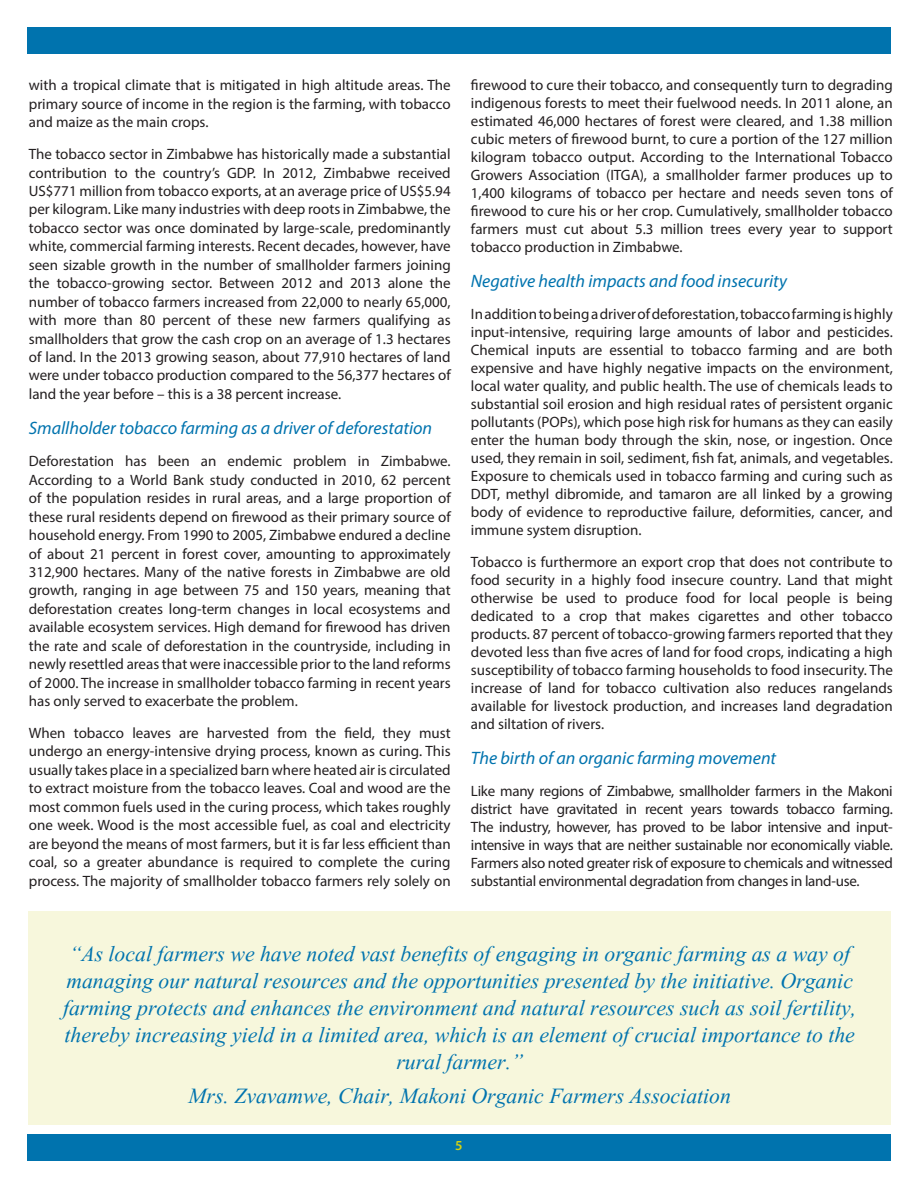
<style>
.page{position:relative;width:918px;height:1188px;background:#fff}
.page>*{position:absolute;margin:0;border:0;box-sizing:border-box;transform-origin:0 0}
.t1{font:27px/27px "Vijaya";color:#0073ae;text-align:center}
.Subheading{font:italic 18px "Myriad Pro";color:#0073ae}
.Body_Text{font:15px/18.5px "Myriad Pro";color:#231f20;text-align:justify}
.t2{font:600 13.8px "Myriad Pro";color:#d4d110}
</style>
<div class="page">
<div style="left:27px;top:1134px;width:864px;height:27px;background:#0073ae"></div>
<div style="left:27px;top:27px;width:864px;height:27px;background:#0073ae"></div>
<div style="left:29px;top:912px;width:862px;height:213px;background:#f7f7dc"></div>
<p class="Body_Text" style="left:29px;top:76px;width:423px">with a tropical climate that is mitigated in high altitude areas. The primary source of income in the region is the farming, with tobacco and maize as the main crops.</p>
<p class="Body_Text" style="left:29px;top:145px;width:423px">The tobacco sector in Zimbabwe has historically made a substantial contribution to the country’s GDP. In 2012, Zimbabwe received US$771 million from tobacco exports, at an average price of US$5.94 per kilogram. Like many industries with deep roots in Zimbabwe, the tobacco sector was once dominated by large-scale, predominantly white, commercial farming interests. Recent decades, however, have seen sizable growth in the number of smallholder farmers joining the tobacco-growing sector. Between 2012 and 2013 alone the number of tobacco farmers increased from 22,000 to nearly 65,000, with more than 80 percent of these new farmers qualifying as smallholders that grow the cash crop on an average of 1.3 hectares of land. In the 2013 growing season, about 77,910 hectares of land were under tobacco production compared to the 56,377 hectares of land the year before – this is a 38 percent increase.</p>
<p class="Subheading" style="left:29px;top:417px;width:405px">Smallholder tobacco farming as a driver of deforestation</p>
<p class="Body_Text" style="left:29px;top:452px;width:423px">Deforestation has been an endemic problem in Zimbabwe.<br>According to a World Bank study conducted in 2010, 62 percent of the population resides in rural areas, and a large proportion of these rural residents depend on firewood as their primary source of household energy. From 1990 to 2005, Zimbabwe endured a decline of about 21 percent in forest cover, amounting to approximately 312,900 hectares. Many of the native forests in Zimbabwe are old growth, ranging in age between 75 and 150 years, meaning that deforestation creates long-term changes in local ecosystems and available ecosystem services. High demand for firewood has driven the rate and scale of deforestation in the countryside, including in newly resettled areas that were inaccessible prior to the land reforms of 2000. The increase in smallholder tobacco farming in recent years has only served to exacerbate the problem.</p>
<p class="Body_Text" style="left:29px;top:724px;width:423px">When tobacco leaves are harvested from the field, they must undergo an energy-intensive drying process, known as curing. This usually takes place in a specialized barn where heated air is circulated to extract moisture from the tobacco leaves. Coal and wood are the most common fuels used in the curing process, which takes roughly one week. Wood is the most accessible fuel, as coal and electricity are beyond the means of most farmers, but it is far less efficient than coal, so a greater abundance is required to complete the curing process. The majority of smallholder tobacco farmers rely solely on</p>
<p class="Body_Text" style="left:471px;top:76px;width:423px;line-height:18px">firewood to cure their tobacco, and consequently turn to degrading indigenous forests to meet their fuelwood needs. In 2011 alone, an estimated 46,000 hectares of forest were cleared, and 1.38 million cubic meters of firewood burnt, to cure a portion of the 127 million kilogram tobacco output. According to the International Tobacco Growers Association (ITGA), a smallholder farmer produces up to 1,400 kilograms of tobacco per hectare and needs seven tons of firewood to cure his or her crop. Cumulatively, smallholder tobacco farmers must cut about 5.3 million trees every year to support tobacco production in Zimbabwe.</p>
<p class="Subheading" style="left:471px;top:270px;width:318px">Negative health impacts and food insecurity</p>
<p class="Body_Text" style="left:471px;top:305px;width:423px;line-height:18px">In addition to being a driver of deforestation, tobacco farming is highly input-intensive, requiring large amounts of labor and pesticides.<br>Chemical inputs are essential to tobacco farming and are both expensive and have highly negative impacts on the environment, local water quality, and public health. The use of chemicals leads to substantial soil erosion and high residual rates of persistent organic pollutants (POPs), which pose high risk for humans as they can easily enter the human body through the skin, nose, or ingestion. Once used, they remain in soil, sediment, fish fat, animals, and vegetables.<br>Exposure to chemicals used in tobacco farming and curing such as DDT, methyl dibromide, and tamaron are all linked by a growing body of evidence to reproductive failure, deformities, cancer, and immune system disruption.</p>
<p class="Body_Text" style="left:471px;top:552px;width:423px;line-height:18px">Tobacco is furthermore an export crop that does not contribute to food security in a highly food insecure country. Land that might otherwise be used to produce food for local people is being dedicated to a crop that makes cigarettes and other tobacco products. 87 percent of tobacco-growing farmers reported that they devoted less than five acres of land for food crops, indicating a high susceptibility of tobacco farming households to food insecurity. The increase of land for tobacco cultivation also reduces rangelands available for livestock production, and increases land degradation and siltation of rivers.</p>
<p class="Subheading" style="left:471px;top:747px;width:307px">The birth of an organic farming movement</p>
<p class="Body_Text" style="left:471px;top:781px;width:423px;line-height:18px">Like many regions of Zimbabwe, smallholder farmers in the Makoni district have gravitated in recent years towards tobacco farming.<br>The industry, however, has proved to be labor intensive and input&shy;intensive in ways that are neither sustainable nor economically viable.<br>Farmers also noted greater risk of exposure to chemicals and witnessed substantial environmental degradation from changes in land-use.</p>
<p class="t1" style="left:63px;top:937px;width:795px">“As local farmers we have noted vast benefits of engaging in organic farming as a way of managing our natural resources and the opportunities presented by the initiative. Organic farming protects and enhances the environment and natural resources such as soil fertility, thereby increasing yield in a limited area, which is an element of crucial importance to the rural farmer.”</p>
<p class="t1" style="left:189px;top:1079px;width:544px">Mrs. Zvavamwe, Chair, Makoni Organic Farmers Association</p>
<p class="t2" style="left:455px;top:1136px;width:9px">5</p>
</div>
